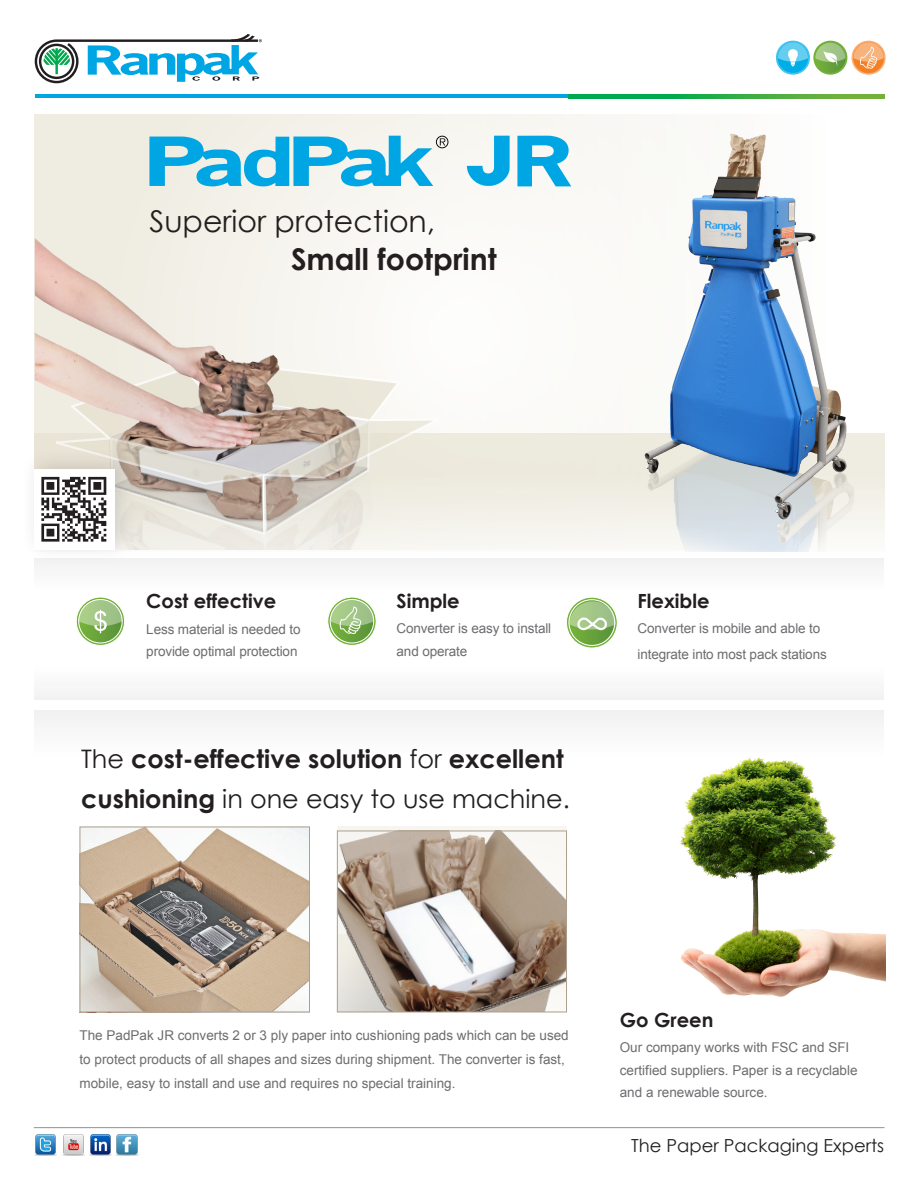
<style>
.page{position:relative;width:918px;height:1188px;background:#fff}
.page>*{position:absolute;margin:0;border:0;box-sizing:border-box;transform-origin:0 0}
.head01{font:30px "Century Gothic";color:#231f20}
.head01-2{font:700 30px "Century Gothic";color:#231f20}
.head01-3{font:700 25.5px "Century Gothic";color:#231f20}
.head01-4{font:25.5px "Century Gothic";color:#231f20}
.kop02{font:700 19.5px "Century Gothic";color:#231f20}
.t1{font:18px "Century Gothic";color:#231f20}
.kop02-2{font:13.5px/24px "Arial";color:#6c6d70}
.s1{font-weight:400}
.s2{font-weight:700}
</style>
<div class="page">
<hr style="left:35px;top:95px;width:807px;height:3px;background:#00a6e4">
<hr style="left:568px;top:95px;width:316px;height:3px;background:#00a94e">
<svg style="left:814px;top:42px;width:32px;height:32px"></svg>
<div style="left:813px;top:41px;width:34px;height:34px;border:2px solid #74b13a;border-radius:50%"></div>
<svg style="left:852px;top:41px;width:33px;height:33px"></svg>
<div style="left:852px;top:41px;width:34px;height:34px;border:2px solid #faae74;border-radius:50%"></div>
<svg style="left:853px;top:42px;width:31px;height:27px"></svg>
<svg style="left:815px;top:42px;width:30px;height:24px"></svg>
<svg style="left:777px;top:42px;width:32px;height:32px"></svg>
<div style="left:776px;top:41px;width:34px;height:34px;border:2px solid #3fc2ed;border-radius:50%"></div>
<svg style="left:778px;top:42px;width:30px;height:24px"></svg>
<svg style="left:35px;top:34px;width:227px;height:49px"></svg>
<hr style="left:34px;top:1127px;width:851px;height:1px;background:#231f20">
<svg style="left:35px;top:115px;width:537px;height:112px"></svg>
<div style="left:35px;top:433px;width:849px;height:118px;background:linear-gradient(to bottom,#eae6d8,#f7f6f1)"></div>
<div style="left:35px;top:710px;width:849px;height:59px;background:#f9f9f9"></div>
<div style="left:35px;top:657px;width:849px;height:43px;background:#fafafa"></div>
<div style="left:35px;top:558px;width:849px;height:40px;background:#f9f9f9"></div>
<img style="left:89px;top:1134px;width:22px;height:22px">
<img style="left:116px;top:1134px;width:22px;height:22px">
<img style="left:35px;top:1134px;width:22px;height:22px">
<img style="left:63px;top:1134px;width:22px;height:22px">
<img style="left:35px;top:204px;width:372px;height:346px">
<img style="left:82px;top:829px;width:226px;height:181px">
<svg style="left:566px;top:597px;width:52px;height:51px"></svg>
<svg style="left:327px;top:597px;width:50px;height:49px"></svg>
<div style="left:20px;top:446px;width:118px;height:118px;background:#231f20;opacity:.15"></div>
<div style="left:35px;top:469px;width:80px;height:80px;background:#fff"></div>
<svg style="left:49px;top:362px;width:392px;height:175px"></svg>
<svg style="left:76px;top:597px;width:49px;height:49px"></svg>
<img style="left:679px;top:757px;width:207px;height:240px">
<img style="left:572px;top:95px;width:313px;height:456px">
<svg style="left:517px;top:136px;width:54px;height:50px"></svg>
<svg style="left:467px;top:136px;width:43px;height:50px"></svg>
<svg style="left:149px;top:136px;width:299px;height:50px"></svg>
<img style="left:41px;top:475px;width:67px;height:67px">
<div style="left:80px;top:827px;width:230px;height:185px;border:1px solid #ae9f8c"></div>
<div style="left:338px;top:827px;width:229px;height:185px;background:linear-gradient(to right,#f7f5f0,#f8f7f3)"></div>
<img style="left:339px;top:833px;width:226px;height:177px">
<div style="left:337px;top:831px;width:230px;height:181px;border:1px solid #ae9f8c"></div>
<p class="head01" style="left:149px;top:200px;width:287px">Superior protection,</p>
<p class="head01-2" style="left:291px;top:236px;width:207px">Small footprint</p>
<p class="kop02" style="left:146px;top:586px;width:131px">Cost effective</p>
<p class="kop02-2" style="left:146px;top:618px;width:156px;line-height:22.5px">Less material is needed to provide optimal protection</p>
<p class="kop02" style="left:397px;top:586px;width:65px">Simple</p>
<p class="kop02-2" style="left:397px;top:617px;width:156px">Converter is easy to install</p>
<p class="kop02-2" style="left:397px;top:639px;width:72px">and operate</p>
<p class="head01-3" style="left:81px;top:739px;width:484px"><span class="s1">The</span> cost-effective solution <span class="s1">for</span> excellent</p>
<p class="head01-4" style="left:81px;top:781px;width:490px"><span class="s2">cushioning</span> in one easy to use machine.</p>
<p class="kop02" style="left:638px;top:586px;width:74px">Flexible</p>
<p class="kop02-2" style="left:638px;top:616px;width:191px;line-height:25.5px">Converter is mobile and able to integrate into most pack stations</p>
<p class="kop02-2" style="left:80px;top:1024px;width:491px">The PadPak JR converts 2 or 3 ply paper into cushioning pads which can be used to protect products of all shapes and sizes during shipment. The converter is fast, mobile, easy to install and use and requires no special training.</p>
<p class="kop02" style="left:620px;top:1005px;width:95px">Go Green</p>
<p class="kop02-2" style="left:620px;top:1037px;width:239px;line-height:22.5px">Our company works with FSC and SFI certified suppliers. Paper is a recyclable</p>
<p class="kop02-2" style="left:620px;top:1081px;width:149px">and a renewable source.</p>
<h3 class="t1" style="left:631px;top:1133px;width:255px">The Paper Packaging Experts</h3>
</div>
